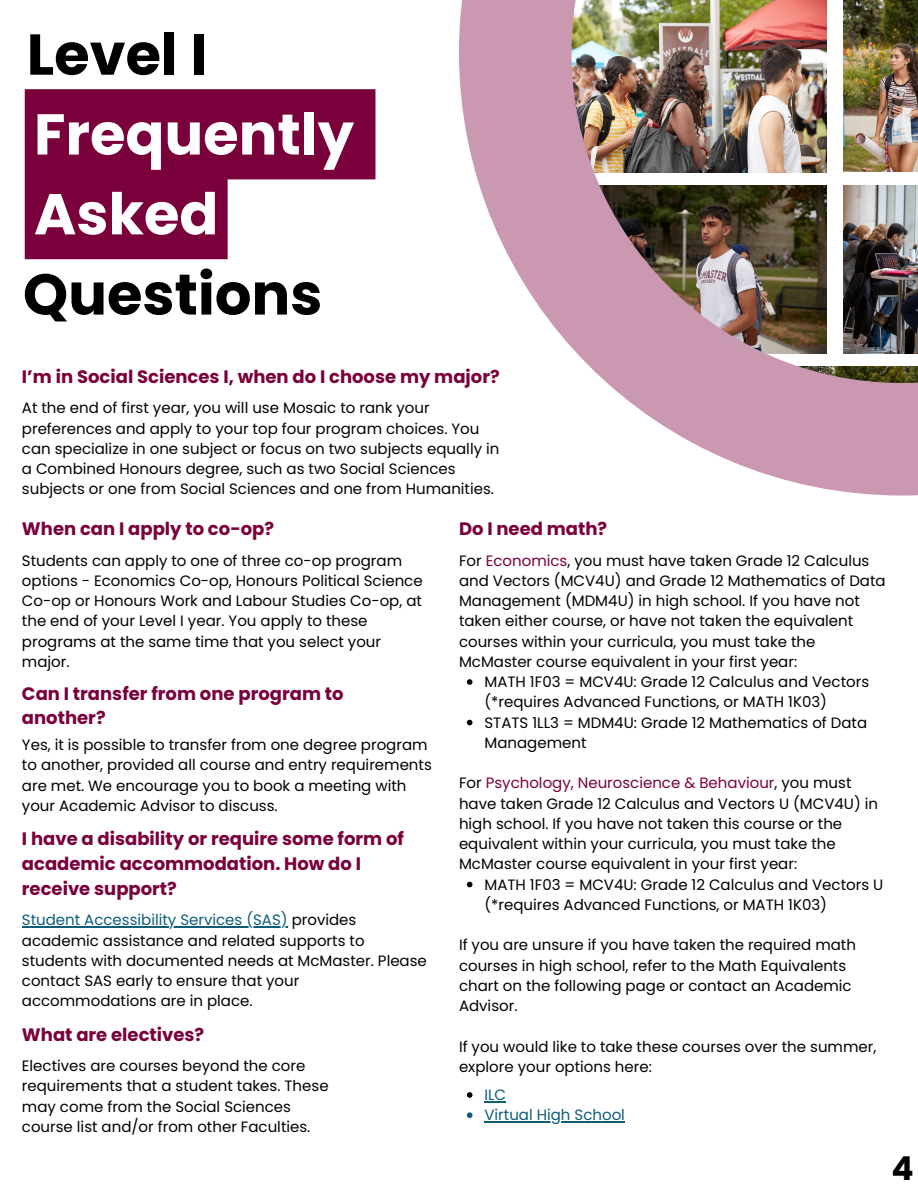
<style>
.page{position:relative;width:918px;height:1188px;background:#fff}
.page>*{position:absolute;margin:0;border:0;box-sizing:border-box;transform-origin:0 0}
.t1{font:700 57.45px "Poppins";color:#000}
.t2{font:700 57.45px/79.8px "Poppins";color:#fff}
.t3{font:700 32.85px "Poppins";color:#000}
.t4{font:700 18px/24.8px "Poppins";color:#7a003c}
.t5{font:15px/20.2px "Poppins";color:#000}
.t6{font:15px "Poppins";color:#0d5d78}
.s1{color:#0d5d78}
.s2{color:#7a003c}
</style>
<div class="page">
<img style="left:459px;top:0;width:459px;height:496px">
<img style="left:844px;top:0;width:74px;height:172px">
<img style="left:844px;top:185px;width:74px;height:169px">
<svg style="left:25px;top:89px;width:350px;height:170px;fill:#7a003c"></svg>
<hr style="left:22px;top:926px;width:266px;height:2px;background:#0d5d78">
<svg style="left:467px;top:679px;width:5px;height:6px"></svg>
<svg style="left:467px;top:720px;width:5px;height:5px"></svg>
<svg style="left:467px;top:882px;width:5px;height:5px"></svg>
<svg style="left:467px;top:1092px;width:5px;height:6px"></svg>
<svg style="left:484px;top:1101px;width:22px;height:1px"></svg>
<svg style="left:467px;top:1112px;width:5px;height:6px"></svg>
<hr style="left:484px;top:1121px;width:141px;height:2px;background:#0d5d78">
<h1 class="t1" style="left:27px;top:14px;width:182px">Level I</h1>
<h1 class="t2" style="left:34px;top:95px;width:322px">Frequently<br>Asked</h1>
<h1 class="t1" style="left:23px;top:254px;width:301px">Questions</h1>
<h2 class="t4" style="left:22px;top:364px;width:479px">I’m in Social Sciences I, when do I choose my major?</h2>
<h2 class="t5" style="left:22px;top:398px;width:479px">At the end of first year, you will use Mosaic to rank your preferences and apply to your top four program choices. You can specialize in one subject or focus on two subjects equally in a Combined Honours degree, such as two Social Sciences subjects or one from Social Sciences and one from Humanities.</h2>
<p class="t4" style="left:22px;top:516px;width:254px">When can I apply to co-op?</p>
<h2 class="t5" style="left:22px;top:550px;width:402px">Students can apply to one of three co-op program options - Economics Co-op, Honours Political Science Co-op or Honours Work and Labour Studies Co-op, at the end of your Level I year. You apply to these programs at the same time that you select your major.</h2>
<p class="t4" style="left:22px;top:681px;width:323px">Can I transfer from one program to another?</p>
<h2 class="t5" style="left:22px;top:735px;width:411px">Yes, it is possible to transfer from one degree program to another, provided all course and entry requirements are met. We encourage you to book a meeting with your Academic Advisor to discuss.</h2>
<p class="t4" style="left:22px;top:827px;width:384px">I have a disability or require some form of academic accommodation. How do I receive support?</p>
<h2 class="t5" style="left:22px;top:910px;width:406px"><span class="s1">Student Accessibility Services (SAS)</span> provides academic assistance and related supports to students with documented needs at McMaster. Please contact SAS early to ensure that your accommodations are in place.</h2>
<p class="t4" style="left:22px;top:1022px;width:184px">What are electives?</p>
<h2 class="t5" style="left:22px;top:1056px;width:308px">Electives are courses beyond the core requirements that a student takes. These may come from the Social Sciences course list and/or from other Faculties.</h2>
<p class="t4" style="left:459px;top:516px;width:150px">Do I need math?</p>
<p class="t5" style="left:459px;top:550px;width:428px">For <span class="s2">Economics</span>, you must have taken Grade 12 Calculus and Vectors (MCV4U) and Grade 12 Mathematics of Data Management (MDM4U) in high school. If you have not taken either course, or have not taken the equivalent courses within your curricula, you must take the McMaster course equivalent in your first year:</p>
<p class="t5" style="left:484px;top:672px;width:386px">MATH 1F03 = MCV4U: Grade 12 Calculus and Vectors (*requires Advanced Functions, or MATH 1K03)</p>
<p class="t5" style="left:484px;top:712px;width:384px">STATS 1LL3 = MDM4U: Grade 12 Mathematics of Data<br>Management</p>
<p class="t5" style="left:459px;top:773px;width:421px">For <span class="s2">Psychology, Neuroscience &amp; Behaviour</span>, you must have taken Grade 12 Calculus and Vectors U (MCV4U) in high school. If you have not taken this course or the equivalent within your curricula, you must take the McMaster course equivalent in your first year:</p>
<p class="t5" style="left:484px;top:874px;width:400px">MATH 1F03 = MCV4U: Grade 12 Calculus and Vectors U (*requires Advanced Functions, or MATH 1K03)</p>
<p class="t5" style="left:459px;top:935px;width:399px">If you are unsure if you have taken the required math courses in high school, refer to the Math Equivalents chart on the following page or contact an Academic Advisor.</p>
<p class="t5" style="left:459px;top:1036px;width:419px">If you would like to take these courses over the summer, explore your options here:</p>
<p class="t6" style="left:484px;top:1084px;width:23px">ILC</p>
<p class="t6" style="left:484px;top:1105px;width:142px">Virtual High School</p>
<p class="t3" style="left:892px;top:1145px;width:24px">4</p>
</div>
